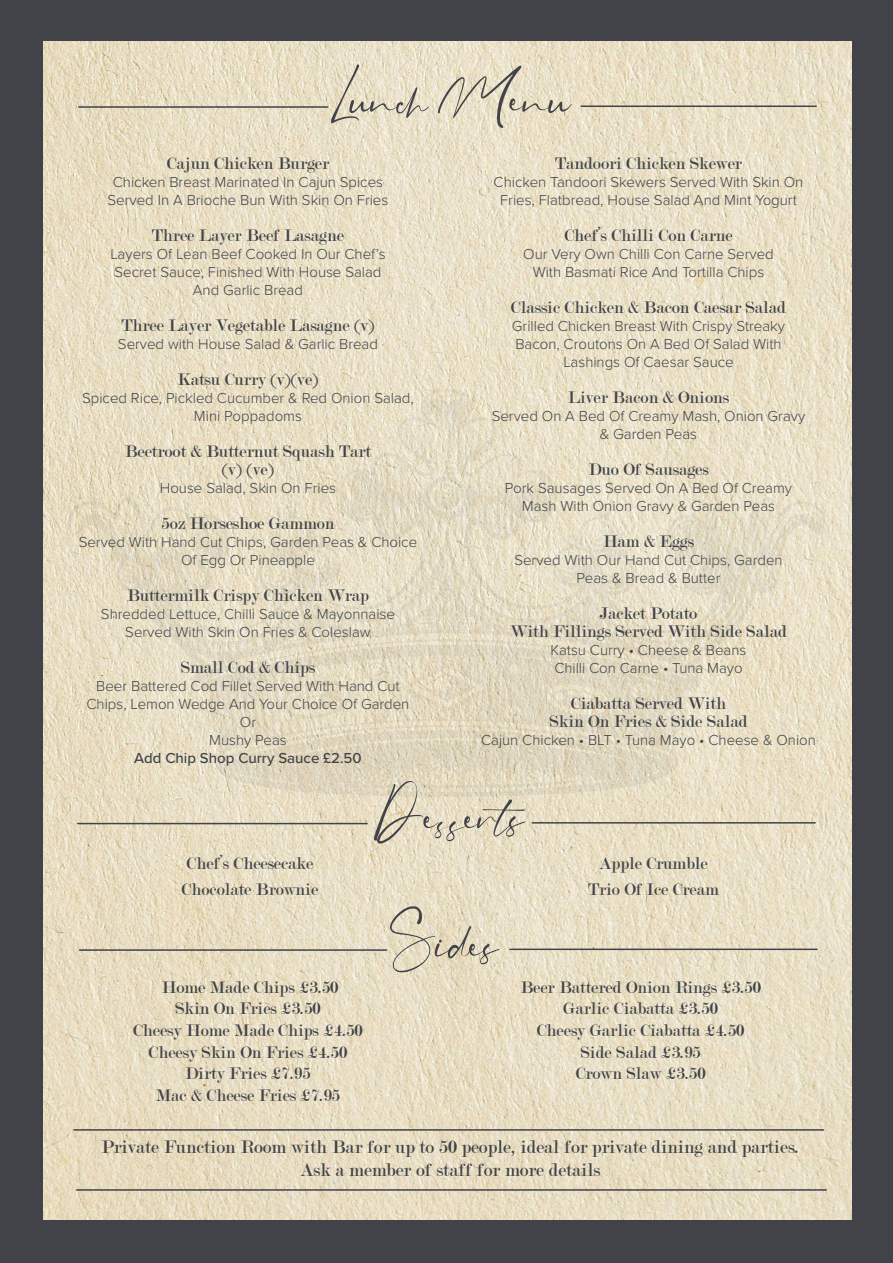
<style>
.page{position:relative;width:893px;height:1263px;background:#414348}
.page>*{position:absolute;margin:0;border:0;box-sizing:border-box;transform-origin:0 0}
.t1{font:91.5px "Grahamo";color:#414348}
.t2{font:19.5px/23.4px "Modern";color:#414348;text-align:center}
.t3{font:18px/21.6px "Modern";color:#414348;text-align:center}
.t4{font:300 15px/18px "Proxima Nova";color:#414348;text-align:center}
.t5{font:500 15px "Proxima Nova";color:#414348}
</style>
<div class="page">
<img style="left:43px;top:41px;width:808px;height:1178px">
<svg style="left:68px;top:389px;width:759px;height:408px;background:#e5dcc3"></svg>
<hr style="left:79px;top:106px;width:249px;height:2px;background:#414348">
<hr style="left:581px;top:105px;width:235px;height:2px;background:#414348">
<hr style="left:80px;top:949px;width:306px;height:2px;background:#414348">
<hr style="left:510px;top:948px;width:307px;height:2px;background:#414348">
<hr style="left:78px;top:823px;width:289px;height:1px;background:#414348">
<hr style="left:532px;top:822px;width:283px;height:1px;background:#414348">
<hr style="left:74px;top:1129px;width:750px;height:2px;background:#414348">
<hr style="left:76px;top:1189px;width:750px;height:2px;background:#414348">
<h1 class="t1" style="left:331px;top:13px;width:241px">Lunch Menu</h1>
<p class="t3" style="left:167px;top:153px;width:164px">Cajun Chicken Burger</p>
<p class="t4" style="left:108px;top:172px;width:282px">Chicken Breast Marinated In Cajun Spices<br>Served In A Brioche Bun With Skin On Fries</p>
<p class="t3" style="left:152px;top:225px;width:193px">Three Layer Beef Lasagne</p>
<p class="t4" style="left:110px;top:244px;width:277px">Layers Of Lean Beef Cooked In Our Chef’s<br>Secret Sauce, Finished With House Salad<br>And Garlic Bread</p>
<p class="t3" style="left:122px;top:315px;width:254px">Three Layer Vegetable Lasagne (v)</p>
<p class="t4" style="left:118px;top:334px;width:262px">Served with House Salad &amp; Garlic Bread</p>
<p class="t3" style="left:177px;top:369px;width:142px">Katsu Curry (v)(ve)</p>
<p class="t4" style="left:82px;top:388px;width:333px">Spiced Rice, Pickled Cucumber &amp; Red Onion Salad,<br>Mini Poppadoms</p>
<p class="t3" style="left:125px;top:443px;width:248px;line-height:18px">Beetroot &amp; Butternut Squash Tart (v) (ve)</p>
<p class="t4" style="left:160px;top:478px;width:178px">House Salad, Skin On Fries</p>
<p class="t3" style="left:162px;top:513px;width:174px">5oz Horseshoe Gammon</p>
<p class="t4" style="left:79px;top:532px;width:340px">Served With Hand Cut Chips, Garden Peas &amp; Choice<br>Of Egg Or Pineapple</p>
<p class="t3" style="left:127px;top:585px;width:243px">Buttermilk Crispy Chicken Wrap</p>
<p class="t4" style="left:101px;top:604px;width:295px">Shredded Lettuce, Chilli Sauce &amp; Mayonnaise<br>Served With Skin On Fries &amp; Coleslaw</p>
<p class="t3" style="left:181px;top:657px;width:136px">Small Cod &amp; Chips</p>
<p class="t4" style="left:87px;top:676px;width:324px">Beer Battered Cod Fillet Served With Hand Cut<br>Chips, Lemon Wedge And Your Choice Of Garden<br>Or<br>Mushy Peas</p>
<p class="t5" style="left:134px;top:747px;width:229px">Add Chip Shop Curry Sauce £2.50</p>
<p class="t3" style="left:555px;top:153px;width:188px">Tandoori Chicken Skewer</p>
<p class="t4" style="left:494px;top:172px;width:311px">Chicken Tandoori Skewers Served With Skin On<br>Fries, Flatbread, House Salad And Mint Yogurt</p>
<p class="t3" style="left:564px;top:225px;width:170px">Chef’s Chilli Con Carne</p>
<p class="t4" style="left:523px;top:244px;width:252px">Our Very Own Chilli Con Carne Served<br>With Basmati Rice And Tortilla Chips</p>
<p class="t3" style="left:511px;top:297px;width:277px">Classic Chicken &amp; Bacon Caesar Salad</p>
<p class="t4" style="left:512px;top:316px;width:275px">Grilled Chicken Breast With Crispy Streaky<br>Bacon, Croutons On A Bed Of Salad With<br>Lashings Of Caesar Sauce</p>
<p class="t3" style="left:568px;top:387px;width:163px">Liver Bacon &amp; Onions</p>
<p class="t4" style="left:492px;top:406px;width:315px">Served On A Bed Of Creamy Mash, Onion Gravy &amp; Garden Peas</p>
<p class="t3" style="left:588px;top:459px;width:122px">Duo Of Sausages</p>
<p class="t4" style="left:505px;top:478px;width:289px">Pork Sausages Served On A Bed Of Creamy<br>Mash With Onion Gravy &amp; Garden Peas</p>
<p class="t3" style="left:603px;top:531px;width:93px">Ham &amp; Eggs</p>
<p class="t4" style="left:514px;top:550px;width:270px">Served With Our Hand Cut Chips, Garden<br>Peas &amp; Bread &amp; Butter</p>
<p class="t3" style="left:510px;top:605px;width:278px;line-height:18px">Jacket Potato<br>With Fillings Served With Side Salad</p>
<p class="t4" style="left:551px;top:640px;width:197px;text-align:left">Katsu Curry • Cheese &amp; Beans<br>Chilli Con Carne • Tuna Mayo</p>
<p class="t3" style="left:549px;top:695px;width:200px;line-height:18px">Ciabatta Served With<br>Skin On Fries &amp; Side Salad</p>
<p class="t4" style="left:481px;top:730px;width:336px">Cajun Chicken • BLT • Tuna Mayo • Cheese &amp; Onion</p>
<h1 class="t1" style="left:374px;top:731px;width:152px">Desserts</h1>
<p class="t3" style="left:182px;top:851px;width:138px;line-height:25.5px;text-align:left">Chef’s Cheesecake<br>Chocolate Brownie</p>
<p class="t3" style="left:588px;top:851px;width:132px;line-height:25.5px">Apple Crumble<br>Trio Of Ice Cream</p>
<h1 class="t1" style="left:390px;top:858px;width:110px">Sides</h1>
<p class="t3" style="left:133px;top:976px;width:231px">Home Made Chips £3.50<br>Skin On Fries £3.50<br>Cheesy Home Made Chips £4.50<br>Cheesy Skin On Fries £4.50<br>Dirty Fries £7.95<br>Mac &amp; Cheese Fries £7.95</p>
<p class="t3" style="left:520px;top:976px;width:242px">Beer Battered Onion Rings £3.50<br>Garlic Ciabatta £3.50<br>Cheesy Garlic Ciabatta £4.50<br>Side Salad £3.95<br>Crown Slaw £3.50</p>
<h2 class="t2" style="left:101px;top:1135px;width:699px">Private Function Room with Bar for up to 50 people, ideal for private dining and parties.<br>Ask a member of staff for more details</h2>
</div>
